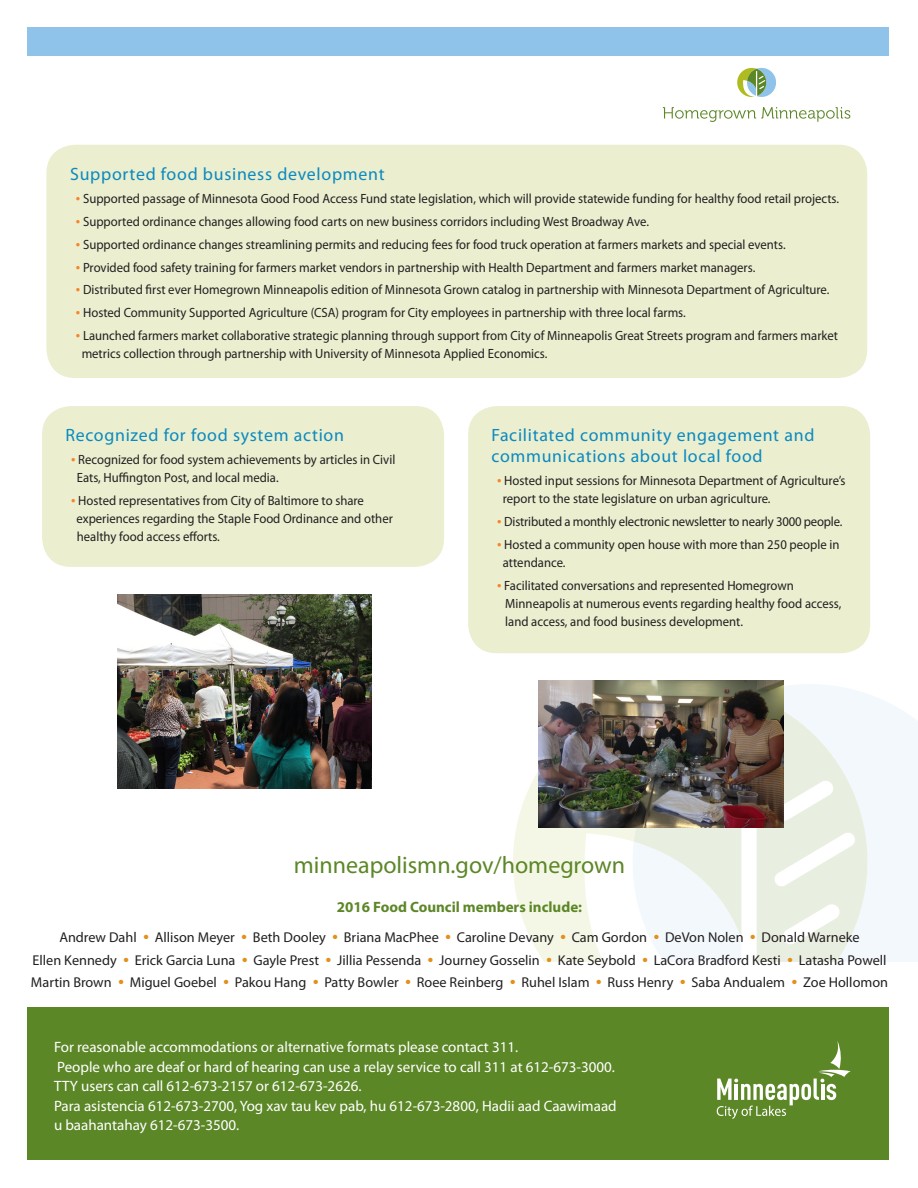
<style>
.page{position:relative;width:918px;height:1188px;background:#fff}
.page>*{position:absolute;margin:0;border:0;box-sizing:border-box;transform-origin:0 0}
.t1{font:24px "Myriad Pro";color:#5c8727}
.t2{font:17.85px/21px "Myriad Pro";letter-spacing:.04em;color:#0a8ac0}
.t3{font:15px/19.5px "Myriad Pro";color:#fff}
.t4{font:700 15px "Myriad Pro";color:#5c8727}
.t5{font:14.25px "Myriad Pro";color:#231f20}
.body{font:13.35px/18px "Myriad Pro";color:#231f20;scale:.95 1}
.s1{font-size:16.65px;color:#f58529}
</style>
<div class="page">
<svg style="left:513px;top:684px;width:121px;height:277px;fill:#f5f7e6"></svg>
<svg style="left:784px;top:684px;width:134px;height:277px;fill:#f3f8fc"></svg>
<svg style="left:631px;top:842px;width:3px;height:119px"></svg>
<svg style="left:634px;top:695px;width:256px;height:266px"></svg>
<div style="left:27px;top:27px;width:862px;height:28px;background:#8fc3e9"></div>
<svg style="left:663px;top:107px;width:187px;height:15px"></svg>
<svg style="left:737px;top:68px;width:39px;height:29px"></svg>
<div style="left:42px;top:406px;width:402px;height:161px;background:#ebeecf;border-radius:29px"></div>
<div style="left:468px;top:406px;width:402px;height:247px;background:#ebeecf;border-radius:29px"></div>
<div style="left:27px;top:1008px;width:862px;height:152px;background:#5c8727"></div>
<svg style="left:717px;top:1041px;width:133px;height:78px"></svg>
<div style="left:46px;top:145px;width:821px;height:233px;background:#ebeecf;border-radius:29px"></div>
<img style="left:118px;top:594px;width:254px;height:194px">
<img style="left:539px;top:680px;width:245px;height:147px">
<p class="t2" style="left:70px;top:163px;width:316px">Supported food business development</p>
<p class="body" style="left:76px;top:189px;width:805px"><span class="s1">•</span> Supported passage of Minnesota Good Food Access Fund state legislation, which will provide statewide funding for healthy food retail projects.</p>
<p class="body" style="left:76px;top:212px;width:605px"><span class="s1">•</span> Supported ordinance changes allowing food carts on new business corridors including West Broadway Ave.</p>
<p class="body" style="left:76px;top:235px;width:749px"><span class="s1">•</span> Supported ordinance changes streamlining permits and reducing fees for food truck operation at farmers markets and special events.</p>
<p class="body" style="left:76px;top:258px;width:717px"><span class="s1">•</span> Provided food safety training for farmers market vendors in partnership with Health Department and farmers market managers.</p>
<p class="body" style="left:76px;top:281px;width:795px"><span class="s1">•</span> Distributed first ever Homegrown Minneapolis edition of Minnesota Grown catalog in partnership with Minnesota Department of Agriculture.</p>
<p class="body" style="left:76px;top:304px;width:644px"><span class="s1">•</span> Hosted Community Supported Agriculture (CSA) program for City employees in partnership with three local farms.</p>
<p class="body" style="left:82px;top:327px;width:798px;text-indent:-6px"><span class="s1">•</span> Launched farmers market collaborative strategic planning through support from City of Minneapolis Great Streets program and farmers market metrics collection through partnership with University of Minnesota Applied Economics.</p>
<p class="t2" style="left:65px;top:424px;width:280px">Recognized for food system action</p>
<p class="body" style="left:77px;top:450px;width:337px;text-indent:-6px"><span class="s1">•</span> Recognized for food system achievements by articles in Civil<br>Eats, Huffington Post, and local media.</p>
<p class="body" style="left:71px;top:491px;width:310px"><span class="s1">•</span> Hosted representatives from City of Baltimore to share</p>
<p class="body" style="left:76px;top:509px;width:335px">experiences regarding the Staple Food Ordinance and other healthy food access efforts.</p>
<p class="t2" style="left:491px;top:424px;width:325px">Facilitated community engagement and communications about local food</p>
<p class="body" style="left:503px;top:471px;width:362px;text-indent:-6px"><span class="s1">•</span> Hosted input sessions for Minnesota Department of Agriculture’s report to the state legislature on urban agriculture.</p>
<p class="body" style="left:497px;top:512px;width:365px"><span class="s1">•</span> Distributed a monthly electronic newsletter to nearly 3000 people.</p>
<p class="body" style="left:503px;top:535px;width:356px;text-indent:-6px"><span class="s1">•</span> Hosted a community open house with more than 250 people in attendance.</p>
<p class="body" style="left:497px;top:576px;width:314px"><span class="s1">•</span> Facilitated conversations and represented Homegrown</p>
<p class="body" style="left:505px;top:594px;width:355px">Minneapolis at numerous events regarding healthy food access,</p>
<p class="body" style="left:505px;top:612px;width:252px">land access, and food business development.</p>
<p class="t1" style="left:294px;top:851px;width:333px">minneapolismn.gov/homegrown</p>
<p class="t4" style="left:337px;top:898px;width:247px">2016 Food Council members include:</p>
<p class="t5" style="left:59px;top:929px;width:79px">Andrew Dahl</p>
<p class="t5" style="left:144px;top:929px;width:93px"><sup>●</sup> Allison Meyer</p>
<p class="t5" style="left:242px;top:929px;width:85px"><sup>●</sup> Beth Dooley</p>
<p class="t5" style="left:333px;top:929px;width:107px"><sup>●</sup> Briana MacPhee</p>
<p class="t5" style="left:446px;top:929px;width:109px"><sup>●</sup> Caroline Devany</p>
<p class="t5" style="left:561px;top:929px;width:88px"><sup>●</sup> Cam Gordon</p>
<p class="t5" style="left:654px;top:929px;width:91px"><sup>●</sup> DeVon Nolen</p>
<p class="t5" style="left:751px;top:929px;width:111px"><sup>●</sup> Donald Warneke</p>
<p class="t5" style="left:33px;top:951px;width:86px">Ellen Kennedy</p>
<p class="t5" style="left:124px;top:951px;width:113px"><sup>●</sup> Erick Garcia Luna</p>
<p class="t5" style="left:242px;top:951px;width:78px"><sup>●</sup> Gayle Prest</p>
<p class="t5" style="left:326px;top:951px;width:97px"><sup>●</sup> Jillia Pessenda</p>
<p class="t5" style="left:428px;top:951px;width:113px"><sup>●</sup> Journey Gosselin</p>
<p class="t5" style="left:547px;top:951px;width:90px"><sup>●</sup> Kate Seybold</p>
<p class="t5" style="left:643px;top:951px;width:140px"><sup>●</sup> LaCora Bradford Kesti</p>
<p class="t5" style="left:788px;top:951px;width:100px"><sup>●</sup> Latasha Powell</p>
<p class="t5" style="left:31px;top:974px;width:82px">Martin Brown</p>
<p class="t5" style="left:119px;top:974px;width:100px"><sup>●</sup> Miguel Goebel</p>
<p class="t5" style="left:224px;top:974px;width:84px"><sup>●</sup> Pakou Hang</p>
<p class="t5" style="left:313px;top:974px;width:87px"><sup>●</sup> Patty Bowler</p>
<p class="t5" style="left:406px;top:974px;width:99px"><sup>●</sup> Roee Reinberg</p>
<p class="t5" style="left:511px;top:974px;width:81px"><sup>●</sup> Ruhel Islam</p>
<p class="t5" style="left:597px;top:974px;width:78px"><sup>●</sup> Russ Henry</p>
<p class="t5" style="left:680px;top:974px;width:106px"><sup>●</sup> Saba Andualem</p>
<p class="t5" style="left:792px;top:974px;width:97px"><sup>●</sup> Zoe Hollomon</p>
<p class="t3" style="left:54px;top:1037px;width:466px">For reasonable accommodations or alternative formats please contact 311.</p>
<p class="t3" style="left:54px;top:1057px;width:563px">People who are deaf or hard of hearing can use a relay service to call 311 at 612-673-3000.<br>TTY users can call 612-673-2157 or 612-673-2626.</p>
<p class="t3" style="left:54px;top:1096px;width:564px">Para asistencia 612-673-2700, Yog xav tau kev pab, hu 612-673-2800, Hadii aad Caawimaad u baahantahay 612-673-3500.</p>
</div>
